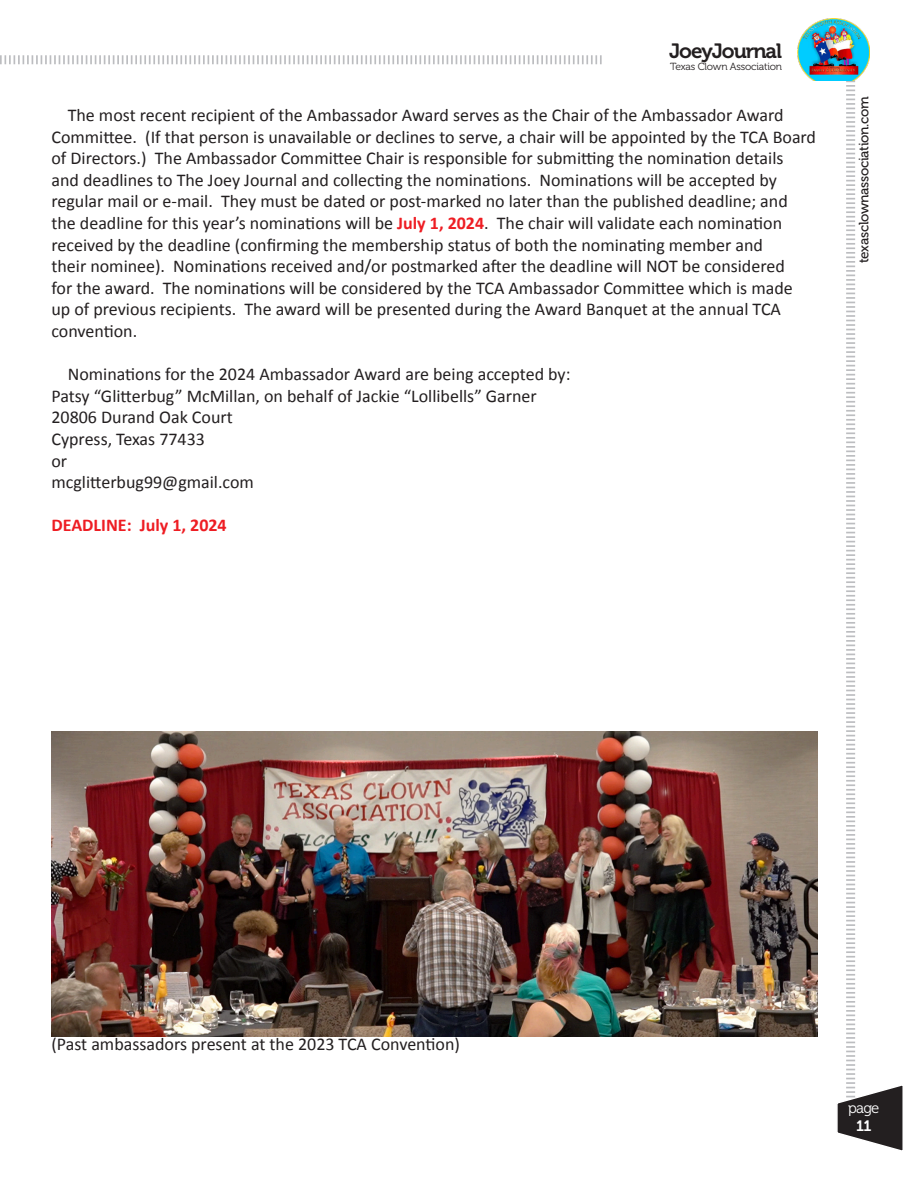
<style>
.page{position:relative;width:918px;height:1188px;background:#fff}
.page>*{position:absolute;margin:0;border:0;box-sizing:border-box;transform-origin:0 0}
.t1{font:20.55px "Museo 700";letter-spacing:-.05em;color:#231f20}
.t2{font:18px/21.6px "Calibri";color:#231f20}
.t3{font:700 18px "Calibri";color:#ee1d23}
.t4{font:15px "Museo 300";color:#fff}
.t5{font:15px "Museo 700";color:#fff}
.t6{font:13.5px "Museo 500";letter-spacing:-.02em;color:#231f20}
.t7{font:10.35px "Museo 300";letter-spacing:-.02em;color:#231f20}
.s1{font-weight:700;color:#ee1d23}
</style>
<div class="page">
<svg style="left:837px;top:81px;width:66px;height:1070px"></svg>
<svg style="left:0;top:55px;width:602px;height:9px"></svg>
<img style="left:797px;top:18px;width:72px;height:63px">
<img style="left:51px;top:731px;width:767px;height:306px">
<p class="t1" style="left:669px;top:39px;width:114px">JoeyJournal</p>
<p class="t7" style="left:670px;top:61px;width:114px">Texas Clown Association</p>
<p class="t2" style="left:51px;top:104px;width:766px;text-indent:16px">The most recent recipient of the Ambassador Award serves as the Chair of the Ambassador Award Committee. (If that person is unavailable or declines to serve, a chair will be appointed by the TCA Board of Directors.) The Ambassador Committee Chair is responsible for submitting the nomination details<br>and deadlines to The Joey Journal and collecting the nominations. Nominations will be accepted by regular mail or e-mail. They must be dated or post-marked no later than the published deadline; and the deadline for this year’s nominations will be <span class="s1">July 1, 2024</span>. The chair will validate each nomination received by the deadline (confirming the membership status of both the nominating member and<br>their nominee). Nominations received and/or postmarked after the deadline will NOT be considered<br>for the award. The nominations will be considered by the TCA Ambassador Committee which is made up of previous recipients. The award will be presented during the Award Banquet at the annual TCA convention.</p>
<p class="t2" style="left:68px;top:363px;width:504px">Nominations for the 2024 Ambassador Award are being accepted by:</p>
<p class="t2" style="left:51px;top:385px;width:487px">Patsy “Glitterbug” McMillan, on behalf of Jackie “Lollibells” Garner</p>
<p class="t2" style="left:51px;top:406px;width:183px">20806 Durand Oak Court</p>
<p class="t2" style="left:51px;top:428px;width:155px">Cypress, Texas 77433</p>
<p class="t2" style="left:51px;top:449px;width:17px">or</p>
<p class="t2" style="left:51px;top:471px;width:204px">mcglitterbug99@gmail.com</p>
<p class="t3" style="left:51px;top:513px;width:177px">DEADLINE: July 1, 2024</p>
<p class="t6" style="left:857px;top:263px;width:169px;rotate:-90deg">texasclownassociation.com</p>
<p class="t2" style="left:51px;top:1033px;width:410px">(Past ambassadors present at the 2023 TCA Convention)</p>
<p class="t4" style="left:848px;top:1100px;width:33px">page</p>
<p class="t5" style="left:856px;top:1117px;width:17px">11</p>
</div>
